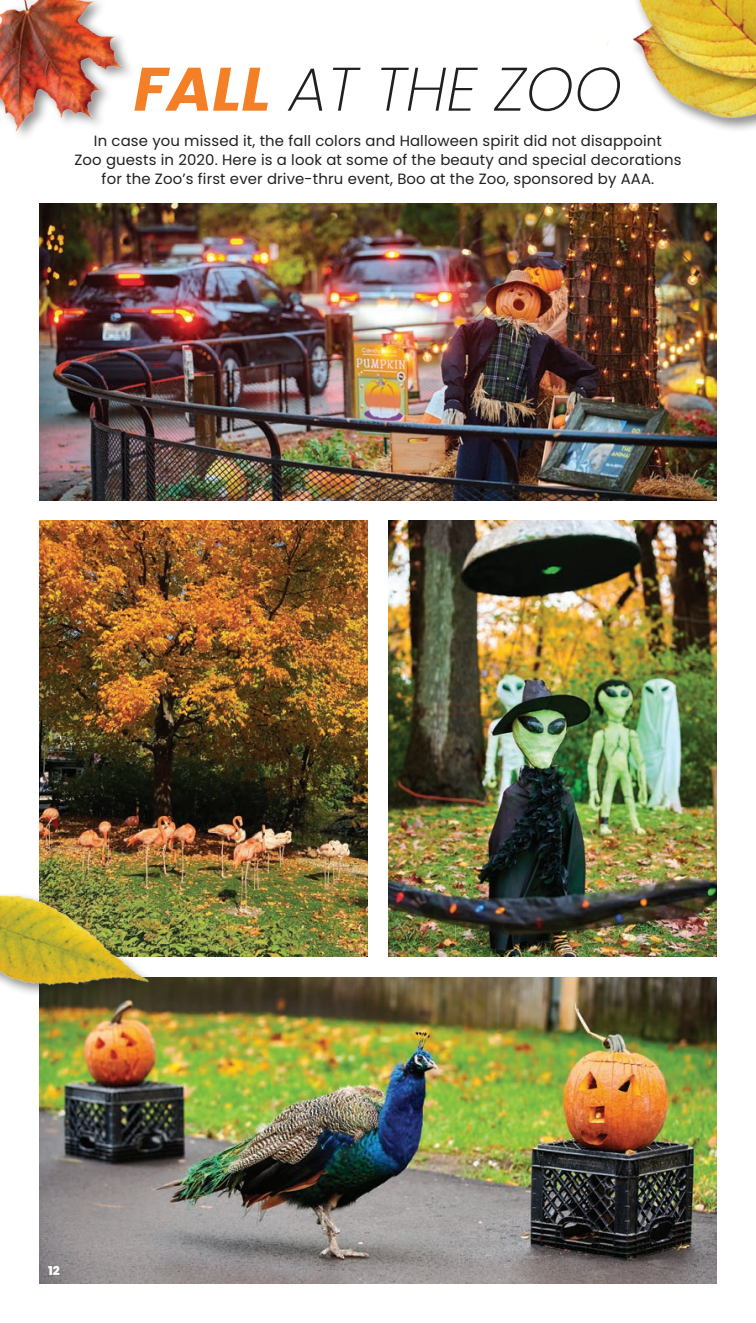
<style>
.page{position:relative;width:756px;height:1323px;background:#fff}
.page>*{position:absolute;margin:0;border:0;box-sizing:border-box;transform-origin:0 0}
.t1{font:italic 200 61.25px "Poppins";color:#231f20}
.body{font:14.88px/19.2px "Poppins";letter-spacing:.01em;color:#231f20;text-align:center}
.t2{font:800 12.25px "Poppins";color:#fff}
.s1{font-weight:700;color:#f47f26}
</style>
<div class="page">
<img style="left:662px;top:94px;width:94px;height:54px">
<div style="left:630px;top:0;width:126px;height:94px;background:#231f20;opacity:.5"></div>
<img style="left:606px;top:0;width:150px;height:88px">
<img style="left:39px;top:977px;width:678px;height:307px">
<img style="left:39px;top:520px;width:329px;height:437px">
<img style="left:388px;top:520px;width:329px;height:437px">
<div style="left:0;top:835px;width:161px;height:164px;background:#231f20;opacity:.5"></div>
<img style="left:0;top:870px;width:156px;height:122px">
<img style="left:39px;top:204px;width:678px;height:296px">
<img style="left:0;top:0;width:130px;height:133px">
<p class="t1" style="left:134px;top:54px;width:490px"><span class="s1">FALL</span> AT THE ZOO</p>
<p class="body" style="left:74px;top:131px;width:609px">In case you missed it, the fall colors and Halloween spirit did not disappoint<br>Zoo guests in 2020. Here is a look at some of the beauty and special decorations for the Zoo’s first ever drive-thru event, Boo at the Zoo, sponsored by AAA.</p>
<p class="t2" style="left:48px;top:1263px;width:13px">12</p>
</div>
